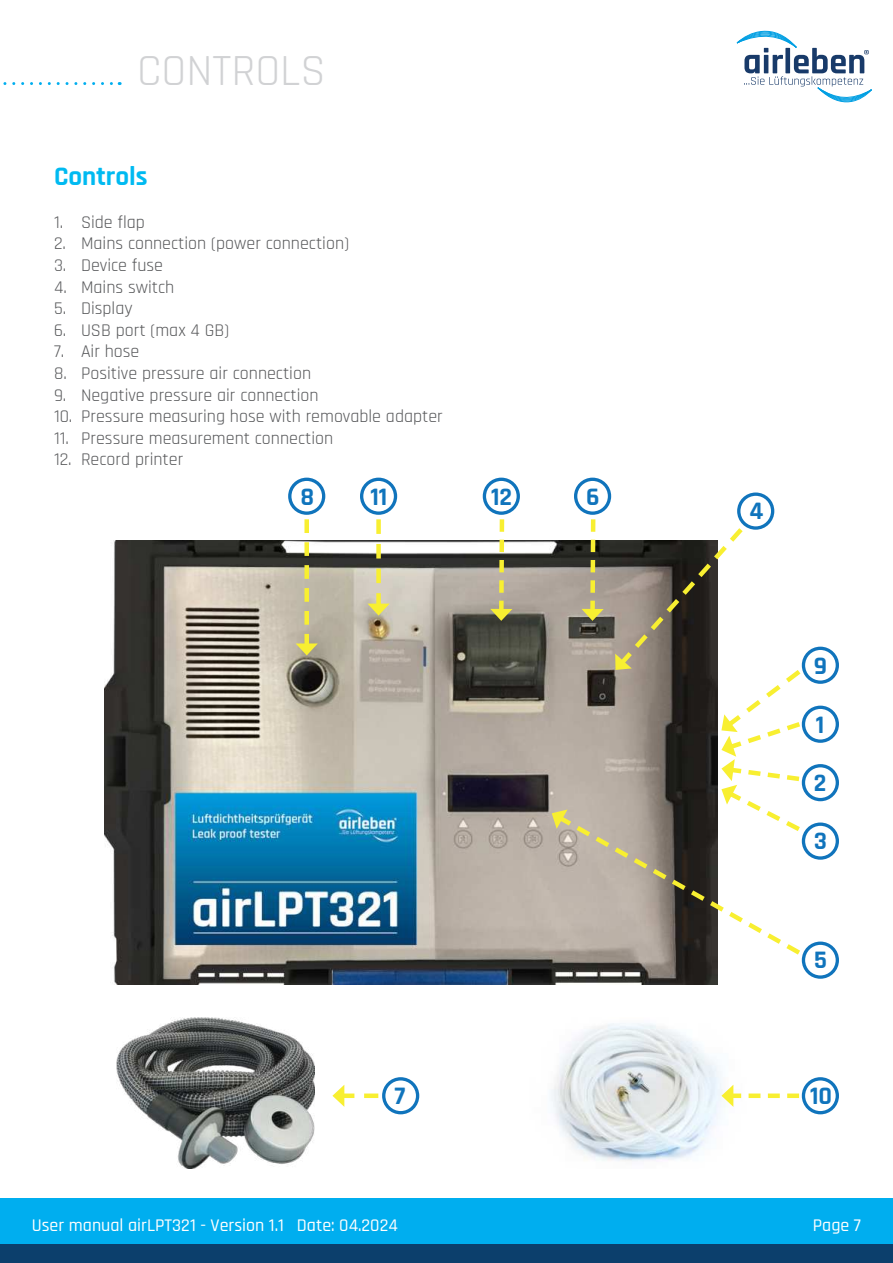
<style>
.page{position:relative;width:893px;height:1263px;background:#fff}
.page>*{position:absolute;margin:0;border:0;box-sizing:border-box;transform-origin:0 0}
.t1{font:45px "Rajdhani";color:#d1d2d4}
.t2{font:700 27px "Rajdhani";color:#00baf1}
.t3{font:700 25.5px "Rajdhani";color:#1074bc}
.t4{font:18px "Rajdhani";color:#57585a}
.t5{font:500 18px "Rajdhani";color:#fff}
.s1{color:#00aeef}
</style>
<div class="page">
<div style="left:0;top:1243px;width:893px;height:20px;background:#0c3f6c"></div>
<div style="left:0;top:1198px;width:893px;height:45px;background:#00aeef"></div>
<svg style="left:737px;top:30px;width:135px;height:73px"></svg>
<svg style="left:3px;top:82px;width:117px;height:3px"></svg>
<img style="left:105px;top:541px;width:612px;height:443px">
<div style="left:802px;top:706px;width:37px;height:37px;border:3px solid #1074bc;border-radius:50%"></div>
<div style="left:802px;top:647px;width:37px;height:37px;border:3px solid #1074bc;border-radius:50%"></div>
<div style="left:802px;top:764px;width:37px;height:37px;border:3px solid #1074bc;border-radius:50%"></div>
<div style="left:802px;top:822px;width:37px;height:38px;border:3px solid #1074bc;border-radius:50%"></div>
<div style="left:802px;top:941px;width:37px;height:38px;border:3px solid #1074bc;border-radius:50%"></div>
<div style="left:802px;top:1077px;width:37px;height:37px;border:3px solid #1074bc;border-radius:50%"></div>
<div style="left:483px;top:478px;width:37px;height:37px;border:3px solid #1074bc;border-radius:50%"></div>
<div style="left:288px;top:478px;width:37px;height:37px;border:3px solid #1074bc;border-radius:50%"></div>
<div style="left:382px;top:1077px;width:37px;height:37px;border:3px solid #1074bc;border-radius:50%"></div>
<div style="left:360px;top:478px;width:37px;height:37px;border:3px solid #1074bc;border-radius:50%"></div>
<div style="left:737px;top:492px;width:37px;height:38px;border:3px solid #1074bc;border-radius:50%"></div>
<svg style="left:296px;top:519px;width:22px;height:136px"></svg>
<svg style="left:367px;top:519px;width:23px;height:96px"></svg>
<svg style="left:490px;top:519px;width:22px;height:102px"></svg>
<svg style="left:552px;top:515px;width:253px;height:444px"></svg>
<div style="left:574px;top:478px;width:37px;height:37px;border:3px solid #1074bc;border-radius:50%"></div>
<svg style="left:332px;top:1085px;width:46px;height:22px"></svg>
<img style="left:117px;top:1017px;width:198px;height:152px">
<img style="left:551px;top:1023px;width:183px;height:138px">
<svg style="left:721px;top:1085px;width:78px;height:22px"></svg>
<h1 class="t1" style="left:137px;top:53px;width:190px">CONTROLS</h1>
<h2 class="t2" style="left:54px;top:166px;width:95px">Controls</h2>
<p class="t4" style="left:54px;top:215px;width:92px">1. Side flap</p>
<p class="t4" style="left:54px;top:237px;width:297px">2. Mains connection (power connection)</p>
<p class="t4" style="left:54px;top:258px;width:111px">3. Device fuse</p>
<p class="t4" style="left:54px;top:280px;width:122px">4. Mains switch</p>
<p class="t4" style="left:54px;top:301px;width:80px">5. Display</p>
<p class="t4" style="left:54px;top:323px;width:177px">6. USB port (max 4 GB)</p>
<p class="t4" style="left:54px;top:345px;width:87px">7. Air hose</p>
<p class="t4" style="left:54px;top:366px;width:259px">8. Positive pressure air connection</p>
<p class="t4" style="left:54px;top:388px;width:266px">9. Negative pressure air connection</p>
<p class="t4" style="left:54px;top:409px;width:390px">10. Pressure measuring hose with removable adapter</p>
<p class="t4" style="left:54px;top:431px;width:281px">11. Pressure measurement connection</p>
<p class="t4" style="left:54px;top:453px;width:131px">12. Record printer</p>
<h3 class="t3" style="left:301px;top:487px;width:15px">8</h3>
<h3 class="t3" style="left:491px;top:487px;width:23px">12</h3>
<h3 class="t3" style="left:370px;top:487px;width:18px">11</h3>
<h3 class="t3" style="left:586px;top:487px;width:15px">6</h3>
<h3 class="t3" style="left:749px;top:501px;width:15px">4</h3>
<h3 class="t3" style="left:814px;top:656px;width:15px">9</h3>
<h3 class="t3" style="left:816px;top:715px;width:10px">1</h3>
<h3 class="t3" style="left:814px;top:773px;width:14px">2</h3>
<h3 class="t3" style="left:814px;top:831px;width:14px">3</h3>
<h3 class="t3" style="left:814px;top:950px;width:14px">5</h3>
<h3 class="t3" style="left:394px;top:1086px;width:12px">7</h3>
<h3 class="t3" style="left:810px;top:1086px;width:24px">10</h3>
<p class="t5" style="left:32px;top:1214px;width:367px">User manual airLPT321 - Version 1.1 <span class="s1">|</span> Date: 04.2024</p>
<p class="t5" style="left:813px;top:1220px;width:50px">Page 7</p>
</div>
